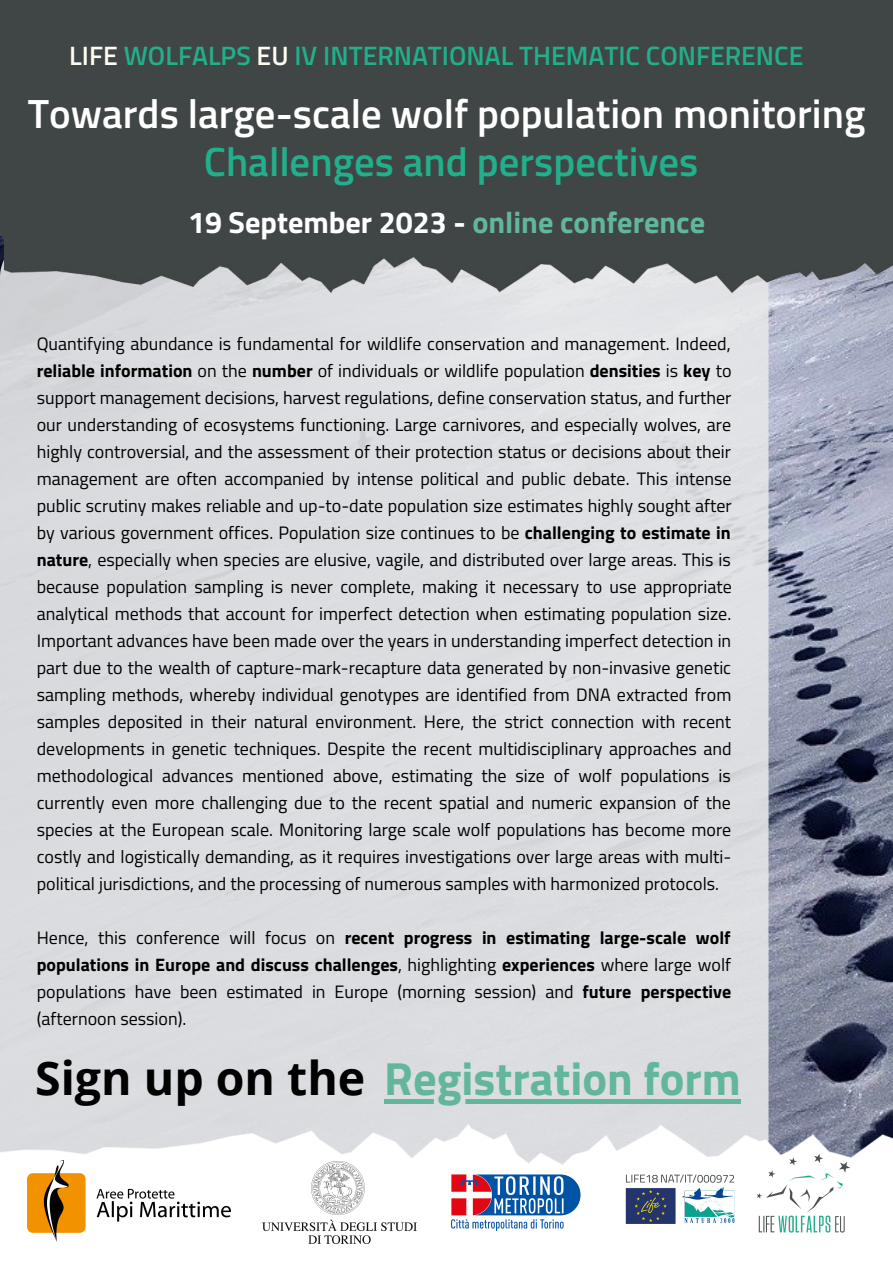
<style>
.page{position:relative;width:893px;height:1264px;background:#fff}
.page>*{position:absolute;margin:0;border:0;box-sizing:border-box;transform-origin:0 0}
.t1{font:700 46.5px "Titillium Web";color:#62b69b}
.t2{font:600 40.8px "Titillium Web";color:#fff}
.t3{font:600 40.8px "Titillium Web";color:#22af8b}
.t4{font:700 30.3px "Titillium Web";color:#fff}
.t5{font:600 26.55px "Titillium Web";color:#22af8b}
.t6{font:18px/27px "Titillium Web";color:#000;text-align:justify}
.s1{color:#fffbf1}
.s2{color:#62b69b}
.s3{font-weight:700}
.s4{font-family:"Open Sans";color:#000}
</style>
<div class="page">
<img style="left:768px;top:321px;width:124px;height:762px">
<div style="left:0;top:236px;width:768px;height:847px;background:#dbdde0"></div>
<div style="left:0;top:0;width:892px;height:236px;background:#404646"></div>
<img style="left:4px;top:236px;width:888px;height:85px">
<img style="left:0;top:1083px;width:892px;height:161px">
<img style="left:451px;top:1174px;width:129px;height:56px">
<img style="left:262px;top:1161px;width:154px;height:82px">
<img style="left:27px;top:1160px;width:204px;height:81px">
<img style="left:746px;top:1142px;width:114px;height:101px">
<img style="left:625px;top:1174px;width:109px;height:49px">
<div style="left:384px;top:1098px;width:356px;height:5px;background:#62b69b"></div>
<p class="t5" style="left:69px;top:35px;width:735px"><span class="s1">LIFE</span> WOLFALPS <span class="s1">EU</span> IV INTERNATIONAL THEMATIC CONFERENCE</p>
<p class="t2" style="left:28px;top:81px;width:839px">Towards large-scale wolf population monitoring</p>
<p class="t3" style="left:204px;top:130px;width:496px">Challenges and perspectives</p>
<p class="t4" style="left:188px;top:198px;width:518px">19 September 2023 - <span class="s2">online conference</span></p>
<p class="t6" style="left:37px;top:330px;width:696px">Quantifying abundance is fundamental for wildlife conservation and management. Indeed, <span class="s3">reliable information</span> on the <span class="s3">number</span> of individuals or wildlife population <span class="s3">densities</span> is <span class="s3">key</span> to support management decisions, harvest regulations, define conservation status, and further our understanding of ecosystems functioning. Large carnivores, and especially wolves, are highly controversial, and the assessment of their protection status or decisions about their management are often accompanied by intense political and public debate. This intense public scrutiny makes reliable and up-to-date population size estimates highly sought after by various government offices. Population size continues to be <span class="s3">challenging to estimate in nature</span>, especially when species are elusive, vagile, and distributed over large areas. This is because population sampling is never complete, making it necessary to use appropriate analytical methods that account for imperfect detection when estimating population size.<br>Important advances have been made over the years in understanding imperfect detection in part due to the wealth of capture-mark-recapture data generated by non-invasive genetic sampling methods, whereby individual genotypes are identified from DNA extracted from samples deposited in their natural environment. Here, the strict connection with recent developments in genetic techniques. Despite the recent multidisciplinary approaches and methodological advances mentioned above, estimating the size of wolf populations is currently even more challenging due to the recent spatial and numeric expansion of the species at the European scale. Monitoring large scale wolf populations has become more costly and logistically demanding, as it requires investigations over large areas with multi&shy;political jurisdictions, and the processing of numerous samples with harmonized protocols.</p>
<p class="t6" style="left:37px;top:923px;width:696px">Hence, this conference will focus on <span class="s3">recent progress in estimating large-scale wolf populations in Europe and discuss challenges</span>, highlighting <span class="s3">experiences</span> where large wolf populations have been estimated in Europe (morning session) and <span class="s3">future perspective </span>(afternoon session).</p>
<p class="t1" style="left:35px;top:1042px;width:707px"><span class="s4">Sign up on the</span> Registration form</p>
</div>
